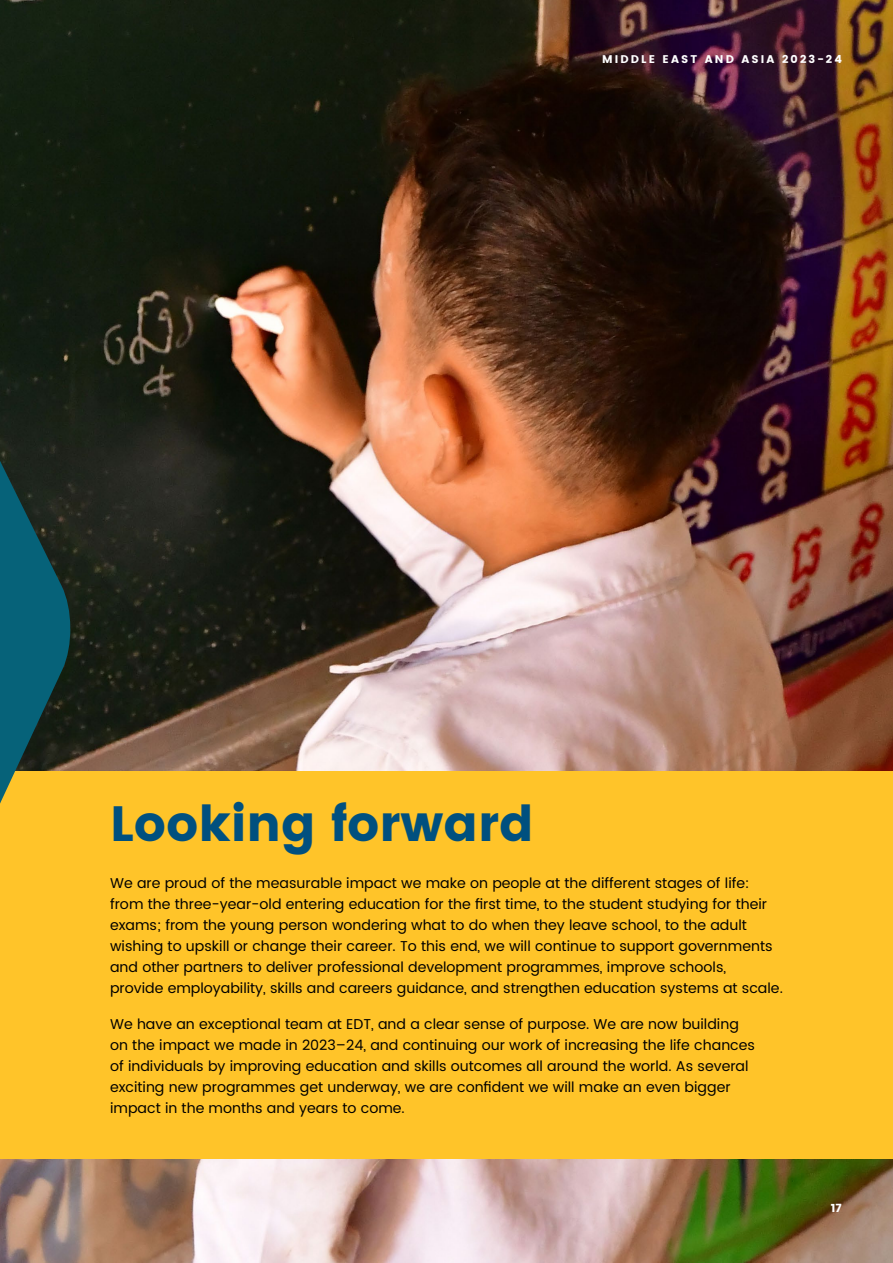
<style>
.page{position:relative;width:893px;height:1263px;background:#fff}
.page>*{position:absolute;margin:0;border:0;box-sizing:border-box;transform-origin:0 0}
.t1{font:700 49.5px "Poppins";color:#00507f}
.t2{font:14.25px/21px "Poppins";color:#000}
.t3{font:700 11.4px "Poppins";color:#fff}
.t4{font:700 11.1px "Poppins";letter-spacing:.19em;color:#fff}
</style>
<div class="page">
<img style="left:73px;top:0;width:820px;height:1263px">
<div style="left:0;top:771px;width:893px;height:388px;background:#ffc429"></div>
<svg style="left:0;top:0;width:73px;height:1263px"></svg>
<p class="t4" style="left:602px;top:53px;width:241px">MIDDLE EAST AND ASIA 2023-24</p>
<h1 class="t1" style="left:110px;top:795px;width:425px">Looking forward</h1>
<p class="t2" style="left:110px;top:873px;width:674px">We are proud of the measurable impact we make on people at the different stages of life: from the three-year-old entering education for the first time, to the student studying for their exams; from the young person wondering what to do when they leave school, to the adult wishing to upskill or change their career. To this end, we will continue to support governments and other partners to deliver professional development programmes, improve schools, provide employability, skills and careers guidance, and strengthen education systems at scale.</p>
<p class="t2" style="left:110px;top:1014px;width:646px">We have an exceptional team at EDT, and a clear sense of purpose. We are now building on the impact we made in 2023–24, and continuing our work of increasing the life chances of individuals by improving education and skills outcomes all around the world. As several exciting new programmes get underway, we are confident we will make an even bigger impact in the months and years to come.</p>
<p class="t3" style="left:831px;top:1201px;width:13px">17</p>
</div>
